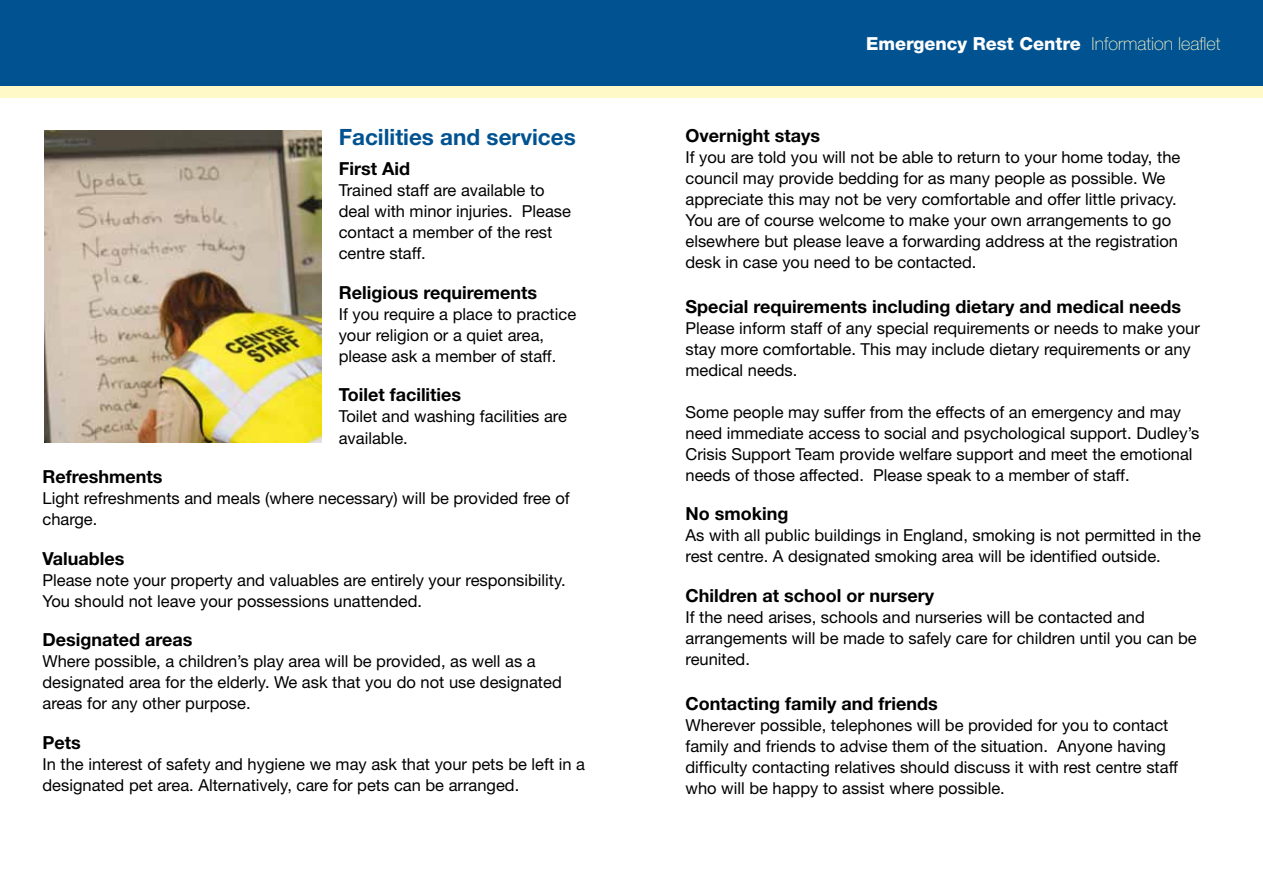
<style>
.page{position:relative;width:1263px;height:893px;background:#fff}
.page>*{position:absolute;margin:0;border:0;box-sizing:border-box;transform-origin:0 0}
.t1{font:700 22.5px "Helvetica Neue";color:#005291}
.t2{font:700 18px "Helvetica Neue";color:#000}
.t3{font:800 18px "Helvetica Neue";color:#fff}
.t4{font:16.5px/21px "Helvetica Neue";color:#000}
.s1{font-weight:100;color:#fff9c7}
</style>
<div class="page">
<div style="left:0;top:0;width:631px;height:98px;background:#fff9c7"></div>
<div style="left:0;top:0;width:631px;height:85px;background:#005291"></div>
<div style="left:631px;top:0;width:632px;height:98px;background:#fff9c7"></div>
<div style="left:631px;top:0;width:632px;height:85px;background:#005291"></div>
<img style="left:45px;top:130px;width:277px;height:312px">
<h1 class="t1" style="left:339px;top:123px;width:238px">Facilities and services</h1>
<p class="t2" style="left:339px;top:158px;width:73px">First Aid</p>
<p class="t4" style="left:339px;top:180px;width:234px">Trained staff are available to deal with minor injuries. Please contact a member of the rest centre staff.</p>
<p class="t2" style="left:339px;top:281px;width:200px">Religious requirements</p>
<p class="t4" style="left:339px;top:303px;width:239px">If you require a place to practice your religion or a quiet area, please ask a member of staff.</p>
<p class="t2" style="left:339px;top:384px;width:124px">Toilet facilities</p>
<p class="t4" style="left:339px;top:406px;width:230px">Toilet and washing facilities are available.</p>
<p class="t2" style="left:43px;top:466px;width:121px">Refreshments</p>
<p class="t4" style="left:43px;top:487px;width:529px">Light refreshments and meals (where necessary) will be provided free of charge.</p>
<p class="t2" style="left:43px;top:547px;width:83px">Valuables</p>
<p class="t4" style="left:43px;top:569px;width:525px">Please note your property and valuables are entirely your responsibility.<br>You should not leave your possessions unattended.</p>
<p class="t2" style="left:43px;top:629px;width:151px">Designated areas</p>
<p class="t4" style="left:43px;top:651px;width:521px">Where possible, a children’s play area will be provided, as well as a designated area for the elderly. We ask that you do not use designated areas for any other purpose.</p>
<p class="t2" style="left:43px;top:731px;width:40px">Pets</p>
<p class="t4" style="left:43px;top:753px;width:544px">In the interest of safety and hygiene we may ask that your pets be left in a designated pet area. Alternatively, care for pets can be arranged.</p>
<p class="t3" style="left:866px;top:33px;width:356px">Emergency Rest Centre <span class="s1">Information leaflet</span></p>
<p class="t2" style="left:685px;top:124px;width:136px">Overnight stays</p>
<p class="t4" style="left:685px;top:146px;width:496px">If you are told you will not be able to return to your home today, the council may provide bedding for as many people as possible. We appreciate this may not be very comfortable and offer little privacy.<br>You are of course welcome to make your own arrangements to go elsewhere but please leave a forwarding address at the registration desk in case you need to be contacted.</p>
<p class="t2" style="left:685px;top:295px;width:497px">Special requirements including dietary and medical needs</p>
<p class="t4" style="left:685px;top:317px;width:516px">Please inform staff of any special requirements or needs to make your stay more comfortable. This may include dietary requirements or any medical needs.</p>
<p class="t4" style="left:685px;top:401px;width:515px">Some people may suffer from the effects of an emergency and may need immediate access to social and psychological support. Dudley’s Crisis Support Team provide welfare support and meet the emotional needs of those affected. Please speak to a member of staff.</p>
<p class="t2" style="left:685px;top:503px;width:104px">No smoking</p>
<p class="t4" style="left:685px;top:525px;width:517px">As with all public buildings in England, smoking is not permitted in the rest centre. A designated smoking area will be identified outside.</p>
<p class="t2" style="left:685px;top:584px;width:250px">Children at school or nursery</p>
<p class="t4" style="left:685px;top:606px;width:513px">If the need arises, schools and nurseries will be contacted and arrangements will be made to safely care for children until you can be reunited.</p>
<p class="t2" style="left:685px;top:692px;width:254px">Contacting family and friends</p>
<p class="t4" style="left:685px;top:714px;width:494px">Wherever possible, telephones will be provided for you to contact family and friends to advise them of the situation. Anyone having difficulty contacting relatives should discuss it with rest centre staff who will be happy to assist where possible.</p>
</div>
